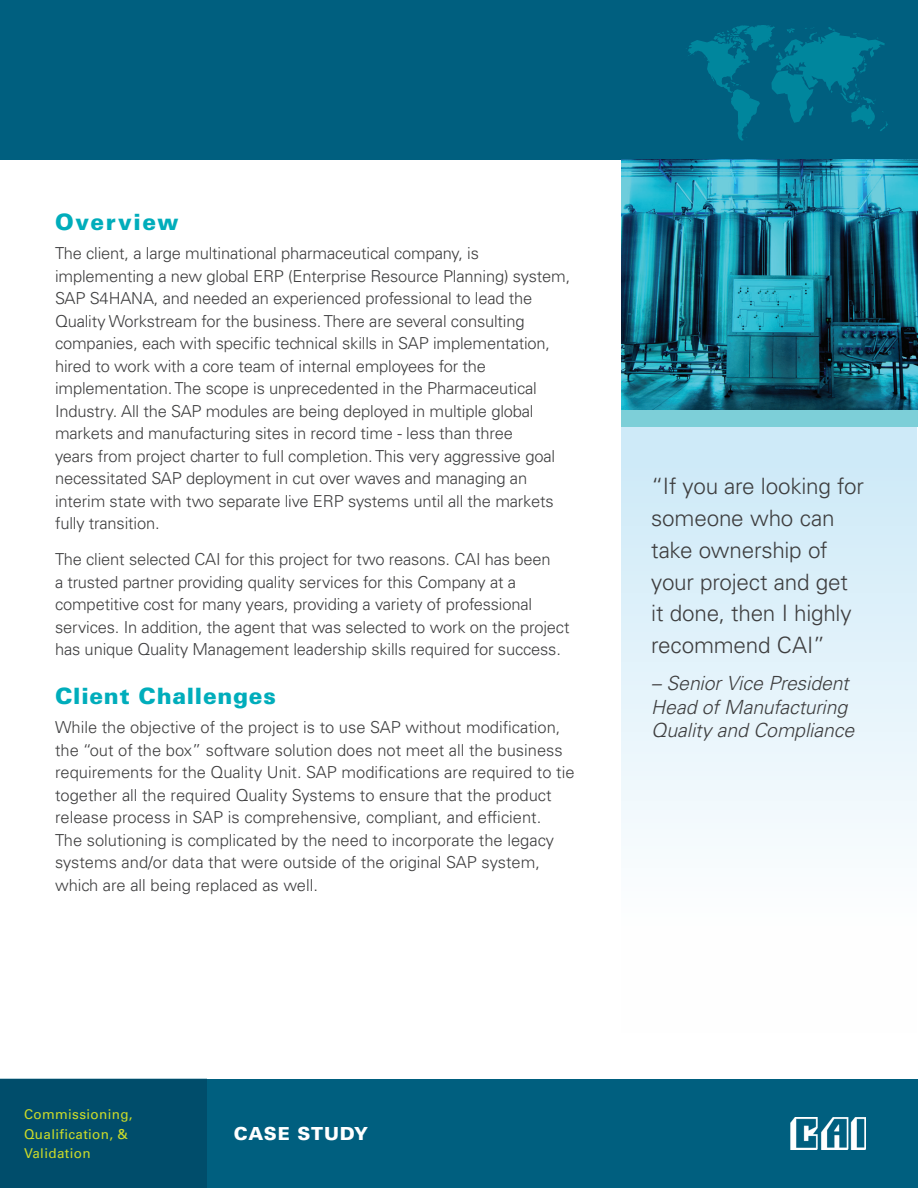
<style>
.page{position:relative;width:918px;height:1188px;background:#fff}
.page>*{position:absolute;margin:0;border:0;box-sizing:border-box;transform-origin:0 0}
.t1{font:300 22.5px/31.8px "Univers LT Std";letter-spacing:-.01em;color:#3e3e3f}
.t2{font:900 22.5px "Univers LT Std";letter-spacing:.03em;color:#00adbb}
.t3{font:900 22.5px "Univers LT Std";letter-spacing:.075em;color:#00adbb}
.t4{font:italic 300 19.5px/23.4px "Univers LT Std";letter-spacing:-.01em;color:#3e3e3f}
.t5{font:900 18px "Univers LT Std";letter-spacing:.03em;color:#fff}
.t6{font:300 16.5px/22.5px "Univers LT Std";letter-spacing:-.01em;color:#3e3e3f}
.t7{font:13.5px/19.5px "Univers LT Std";letter-spacing:.025em;color:#ccdb29}
</style>
<div class="page">
<div style="left:0;top:1079px;width:918px;height:109px;background:#005f7f"></div>
<div style="left:0;top:1079px;width:206px;height:109px;background:#004d6b"></div>
<img style="left:790px;top:1117px;width:76px;height:33px">
<div style="left:0;top:0;width:918px;height:160px;background:#005f7f"></div>
<svg style="left:686px;top:25px;width:202px;height:116px"></svg>
<div style="left:621px;top:416px;width:295px;height:616px;background:linear-gradient(to bottom,#cbe9f7,#fff)"></div>
<div style="left:621px;top:409px;width:297px;height:18px;background:#7dcfd8"></div>
<img style="left:621px;top:160px;width:296px;height:249px">
<h1 class="t3" style="left:55px;top:208px;width:125px">Overview</h1>
<p class="t6" style="left:55px;top:242px;width:517px">The client, a large multinational pharmaceutical company, is implementing a new global ERP (Enterprise Resource Planning) system, SAP S4HANA, and needed an experienced professional to lead the Quality Workstream for the business. There are several consulting companies, each with specific technical skills in SAP implementation, hired to work with a core team of internal employees for the implementation. The scope is unprecedented in the Pharmaceutical Industry. All the SAP modules are being deployed in multiple global markets and manufacturing sites in record time - less than three<br>years from project charter to full completion. This very aggressive goal necessitated SAP deployment in cut over waves and managing an interim state with two separate live ERP systems until all the markets fully transition.</p>
<p class="t6" style="left:55px;top:548px;width:516px">The client selected CAI for this project for two reasons. CAI has been<br>a trusted partner providing quality services for this Company at a competitive cost for many years, providing a variety of professional services. In addition, the agent that was selected to work on the project has unique Quality Management leadership skills required for success.</p>
<h1 class="t2" style="left:55px;top:682px;width:222px">Client Challenges</h1>
<p class="t6" style="left:55px;top:716px;width:521px">While the objective of the project is to use SAP without modification, the “out of the box” software solution does not meet all the business requirements for the Quality Unit. SAP modifications are required to tie together all the required Quality Systems to ensure that the product release process in SAP is comprehensive, compliant, and efficient.<br>The solutioning is complicated by the need to incorporate the legacy systems and/or data that were outside of the original SAP system, which are all being replaced as well.</p>
<h1 class="t1" style="left:651px;top:470px;width:214px">“If you are looking for someone who can take ownership of your project and get it done, then I highly recommend CAI”</h1>
<p class="t4" style="left:651px;top:672px;width:205px">– Senior Vice President<br>Head of Manufacturing<br>Quality and Compliance</p>
<p class="t7" style="left:24px;top:1105px;width:110px">Commissioning,<br>Qualification, &amp;<br>Validation</p>
<p class="t5" style="left:234px;top:1122px;width:136px">CASE STUDY</p>
</div>
